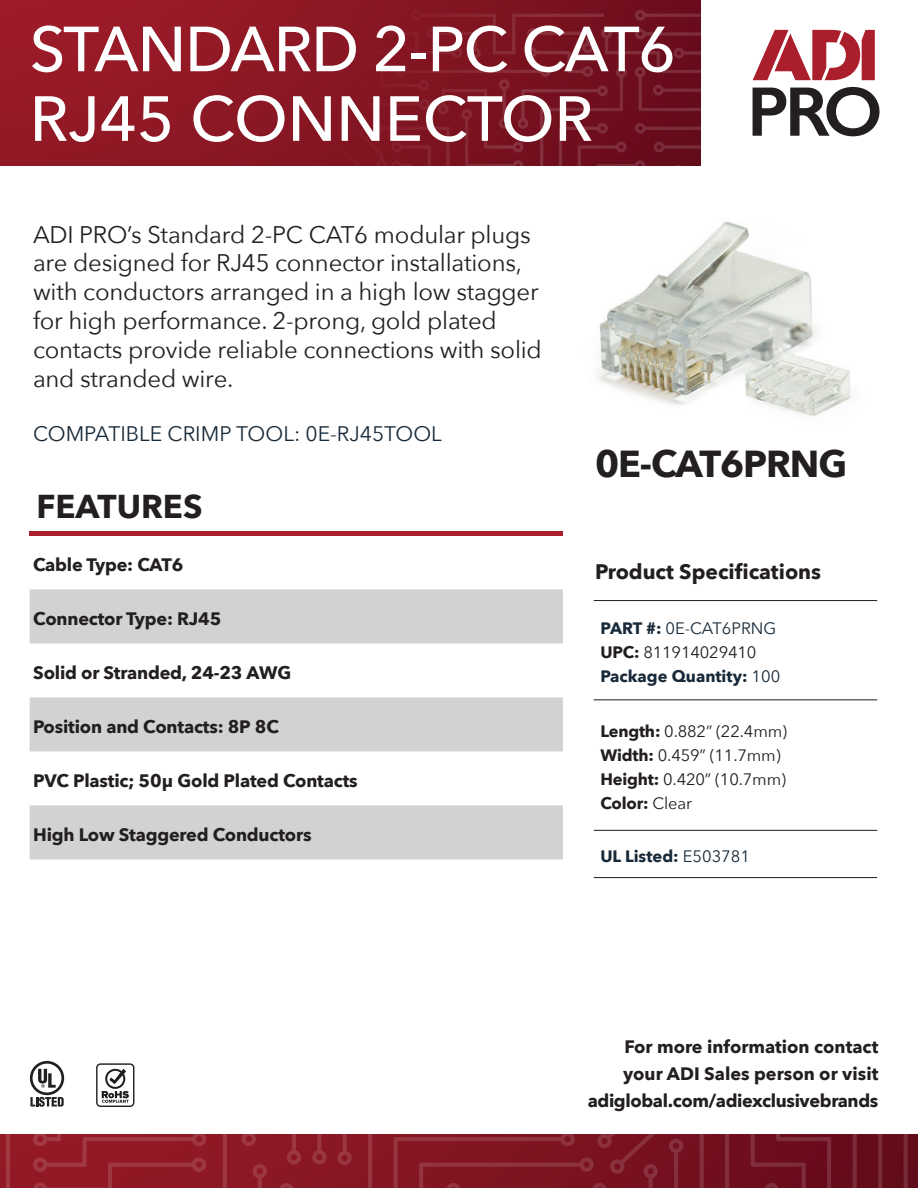
<style>
.page{position:relative;width:918px;height:1188px;background:#fff}
.page>*{position:absolute;margin:0;border:0;box-sizing:border-box;transform-origin:0 0}
.Vantage_text{font:500 63px "Avenir Next";letter-spacing:-.02em;color:#fff}
.Vantage_text-2{font:500 63px "Avenir Next";color:#fff}
.t1{font:700 37.5px "Avenir Next";letter-spacing:-.03em;color:#231f20}
.t2{font:700 33px "Avenir Next";color:#231f20}
.t3{font:24px/28.8px "Avenir Next";letter-spacing:-.01em;color:#231f20}
.t4{font:21px "Avenir Next";color:#172938}
.t5{font:700 21px "Avenir Next";color:#231f20}
.t6{font:700 18px "Avenir Next";letter-spacing:-.01em;color:#231f20}
.t7{font:16.5px/24px "Avenir Next";letter-spacing:-.01em;color:#231f20}
.t8{font:700 16.5px "Avenir Next";color:#172938}
.t9{font:700 16.5px "Avenir Next";letter-spacing:-.01em;color:#231f20}
.s1{font-weight:700;color:#172938}
.s2{color:#172938}
.s3{font-weight:700}
.s4{font-weight:400}
</style>
<div class="page">
<img style="left:597px;top:221px;width:254px;height:196px">
<svg style="left:753px;top:30px;width:122px;height:50px"></svg>
<svg style="left:753px;top:87px;width:127px;height:49px"></svg>
<hr style="left:594px;top:600px;width:283px;height:1px;background:#231f20">
<hr style="left:594px;top:700px;width:283px;height:1px;background:#231f20">
<hr style="left:594px;top:830px;width:283px;height:1px;background:#231f20">
<hr style="left:594px;top:877px;width:283px;height:1px;background:#231f20">
<div style="left:0;top:0;width:701px;height:166px;background:#951a27"></div>
<svg style="left:170px;top:0;width:531px;height:166px"></svg>
<hr style="left:30px;top:531px;width:533px;height:4px;background:#ab1e2c">
<svg style="left:30px;top:589px;width:533px;height:270px;fill:#d1d2d4"></svg>
<svg style="left:0;top:1134px;width:913px;height:54px;background:#821826"></svg>
<svg style="left:96px;top:1063px;width:38px;height:44px"></svg>
<div style="left:30px;top:1061px;width:34px;height:34px;border:3px solid #231f20;border-radius:50%"></div>
<svg style="left:38px;top:1069px;width:18px;height:19px"></svg>
<svg style="left:30px;top:1097px;width:34px;height:10px"></svg>
<p class="Vantage_text" style="left:30px;top:-4px;width:648px">STANDARD 2-PC CAT6</p>
<p class="Vantage_text-2" style="left:30px;top:65px;width:565px">RJ45 CONNECTOR</p>
<p class="t3" style="left:33px;top:219px;width:510px">ADI PRO’s Standard 2-PC CAT6 modular plugs are designed for RJ45 connector installations, with conductors arranged in a high low stagger for high performance. 2-prong, gold plated contacts provide reliable connections with solid and stranded wire.</p>
<p class="t4" style="left:33px;top:416px;width:410px">COMPATIBLE CRIMP TOOL: 0E-RJ45TOOL</p>
<p class="t2" style="left:36px;top:478px;width:168px">FEATURES</p>
<p class="t6" style="left:33px;top:550px;width:152px">Cable Type: CAT6</p>
<p class="t6" style="left:33px;top:604px;width:190px">Connector Type: RJ45</p>
<p class="t6" style="left:33px;top:658px;width:260px">Solid or Stranded, 24-23 AWG</p>
<p class="t6" style="left:33px;top:712px;width:247px">Position and Contacts: 8P 8C</p>
<p class="t6" style="left:33px;top:766px;width:326px">PVC Plastic; 50µ Gold Plated Contacts</p>
<p class="t6" style="left:33px;top:820px;width:280px">High Low Staggered Conductors</p>
<p class="t1" style="left:595px;top:431px;width:254px">0E-CAT6PRNG</p>
<p class="t5" style="left:595px;top:553px;width:227px">Product Specifications</p>
<p class="t7" style="left:600px;top:616px;width:177px"><span class="s1">PART #:</span> <span class="s2">0E-CAT6PRNG<br></span><span class="s3">UPC:</span> 811914029410</p>
<p class="t8" style="left:600px;top:662px;width:181px">Package Quantity: <span class="s4">100</span></p>
<p class="t7" style="left:600px;top:719px;width:188px"><span class="s3">Length:</span> 0.882” (22.4mm)<br><span class="s3">Width:</span> 0.459” (11.7mm)<br><span class="s3">Height:</span> 0.420” (10.7mm)</p>
<p class="t9" style="left:600px;top:789px;width:93px">Color: <span class="s4">Clear</span></p>
<p class="t8" style="left:600px;top:842px;width:151px">UL Listed: <span class="s4">E503781</span></p>
<p class="t6" style="left:625px;top:1031px;width:255px">For more information contact</p>
<p class="t6" style="left:623px;top:1058px;width:257px">your ADI Sales person or visit</p>
<p class="t6" style="left:588px;top:1085px;width:292px">adiglobal.com/adiexclusivebrands</p>
</div>
